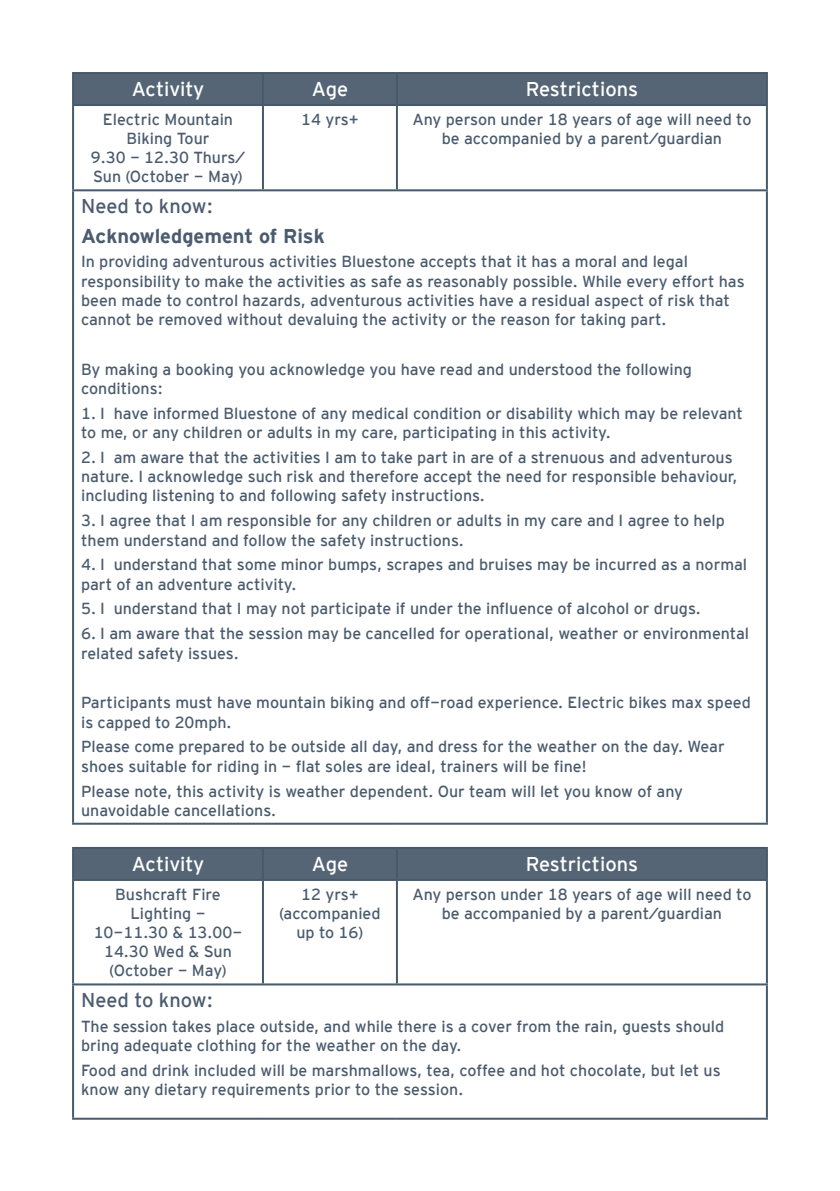
<style>
.page{position:relative;width:840px;height:1191px;background:#fff}
.page>*{position:absolute;margin:0;border:0;box-sizing:border-box;transform-origin:0 0}
.t1{font:20px "Interstate Mono";color:#fff}
.t2{font:20px "Interstate Mono";color:#4b5c6e}
.t3{font:700 20px "Interstate Mono";color:#4b5c6e}
.t4{font:16px/19.2px "Interstate Mono";color:#4b5c6e}
</style>
<div class="page">
<div style="left:74px;top:74px;width:691px;height:30px;background:#556576"></div>
<hr style="left:72px;top:72px;width:191px;height:2px;background:#465a6c">
<hr style="left:72px;top:74px;width:2px;height:30px;background:#465a6c">
<hr style="left:263px;top:72px;width:133px;height:2px;background:#465a6c">
<hr style="left:262px;top:74px;width:2px;height:30px;background:#465a6c">
<hr style="left:396px;top:72px;width:371px;height:2px;background:#465a6c">
<hr style="left:395px;top:74px;width:2px;height:30px;background:#465a6c">
<hr style="left:765px;top:74px;width:2px;height:30px;background:#465a6c">
<hr style="left:72px;top:104px;width:191px;height:2px;background:#465a6c">
<hr style="left:72px;top:106px;width:2px;height:83px;background:#465a6c">
<hr style="left:263px;top:104px;width:133px;height:2px;background:#465a6c">
<hr style="left:262px;top:106px;width:2px;height:83px;background:#465a6c">
<hr style="left:396px;top:104px;width:371px;height:2px;background:#465a6c">
<hr style="left:395px;top:106px;width:2px;height:83px;background:#465a6c">
<hr style="left:765px;top:106px;width:2px;height:83px;background:#465a6c">
<hr style="left:72px;top:189px;width:191px;height:2px;background:#465a6c">
<hr style="left:72px;top:191px;width:2px;height:631px;background:#465a6c">
<hr style="left:263px;top:189px;width:133px;height:2px;background:#465a6c">
<hr style="left:396px;top:189px;width:371px;height:2px;background:#465a6c">
<hr style="left:765px;top:191px;width:2px;height:631px;background:#465a6c">
<hr style="left:72px;top:822px;width:191px;height:2px;background:#465a6c">
<hr style="left:263px;top:822px;width:133px;height:2px;background:#465a6c">
<hr style="left:396px;top:822px;width:371px;height:2px;background:#465a6c">
<div style="left:74px;top:849px;width:691px;height:30px;background:#556576"></div>
<hr style="left:72px;top:847px;width:191px;height:2px;background:#465a6c">
<hr style="left:72px;top:849px;width:2px;height:30px;background:#465a6c">
<hr style="left:263px;top:847px;width:133px;height:2px;background:#465a6c">
<hr style="left:262px;top:849px;width:2px;height:30px;background:#465a6c">
<hr style="left:396px;top:847px;width:371px;height:2px;background:#465a6c">
<hr style="left:395px;top:849px;width:2px;height:30px;background:#465a6c">
<hr style="left:765px;top:849px;width:2px;height:30px;background:#465a6c">
<hr style="left:72px;top:879px;width:191px;height:2px;background:#465a6c">
<hr style="left:72px;top:881px;width:2px;height:102px;background:#465a6c">
<hr style="left:263px;top:879px;width:133px;height:2px;background:#465a6c">
<hr style="left:262px;top:881px;width:2px;height:102px;background:#465a6c">
<hr style="left:396px;top:879px;width:371px;height:2px;background:#465a6c">
<hr style="left:395px;top:881px;width:2px;height:102px;background:#465a6c">
<hr style="left:765px;top:881px;width:2px;height:102px;background:#465a6c">
<hr style="left:72px;top:983px;width:191px;height:2px;background:#465a6c">
<hr style="left:72px;top:985px;width:2px;height:132px;background:#465a6c">
<hr style="left:263px;top:983px;width:133px;height:2px;background:#465a6c">
<hr style="left:396px;top:983px;width:371px;height:2px;background:#465a6c">
<hr style="left:765px;top:985px;width:2px;height:132px;background:#465a6c">
<hr style="left:72px;top:1117px;width:191px;height:2px;background:#465a6c">
<hr style="left:263px;top:1117px;width:133px;height:2px;background:#465a6c">
<hr style="left:396px;top:1117px;width:371px;height:2px;background:#465a6c">
<p class="t1" style="left:132px;top:78px;width:74px">Activity</p>
<p class="t1" style="left:311px;top:78px;width:38px">Age</p>
<p class="t1" style="left:525px;top:78px;width:114px">Restrictions</p>
<p class="t4" style="left:103px;top:109px;width:131px;text-align:center">Electric Mountain<br>Biking Tour</p>
<p class="t4" style="left:91px;top:148px;width:155px">9.30 - 12.30 Thurs/<br>Sun (October - May)</p>
<p class="t4" style="left:301px;top:109px;width:59px">14 yrs+</p>
<p class="t4" style="left:412px;top:109px;width:340px;text-align:center">Any person under 18 years of age will need to be accompanied by a parent/guardian</p>
<p class="t2" style="left:81px;top:195px;width:133px">Need to know:</p>
<p class="t3" style="left:81px;top:224px;width:245px">Acknowledgement of Risk</p>
<p class="t4" style="left:81px;top:252px;width:664px">In providing adventurous activities Bluestone accepts that it has a moral and legal responsibility to make the activities as safe as reasonably possible. While every effort has been made to control hazards, adventurous activities have a residual aspect of risk that cannot be removed without devaluing the activity or the reason for taking part.</p>
<p class="t4" style="left:81px;top:359px;width:612px">By making a booking you acknowledge you have read and understood the following conditions:</p>
<p class="t4" style="left:81px;top:403px;width:663px">1. I have informed Bluestone of any medical condition or disability which may be relevant to me, or any children or adults in my care, participating in this activity.</p>
<p class="t4" style="left:81px;top:448px;width:657px">2. I am aware that the activities I am to take part in are of a strenuous and adventurous nature. I acknowledge such risk and therefore accept the need for responsible behaviour, including listening to and following safety instructions.</p>
<p class="t4" style="left:81px;top:511px;width:645px">3. I agree that I am responsible for any children or adults in my care and I agree to help them understand and follow the safety instructions.</p>
<p class="t4" style="left:81px;top:555px;width:667px">4. I understand that some minor bumps, scrapes and bruises may be incurred as a normal part of an adventure activity.</p>
<p class="t4" style="left:81px;top:599px;width:620px">5. I understand that I may not participate if under the influence of alcohol or drugs.</p>
<p class="t4" style="left:81px;top:624px;width:669px">6. I am aware that the session may be cancelled for operational, weather or environmental related safety issues.</p>
<p class="t4" style="left:81px;top:693px;width:671px">Participants must have mountain biking and off-road experience. Electric bikes max speed is capped to 20mph.</p>
<p class="t4" style="left:81px;top:737px;width:644px">Please come prepared to be outside all day, and dress for the weather on the day. Wear shoes suitable for riding in - flat soles are ideal, trainers will be fine!</p>
<p class="t4" style="left:81px;top:781px;width:603px">Please note, this activity is weather dependent. Our team will let you know of any unavoidable cancellations.</p>
<p class="t1" style="left:132px;top:853px;width:74px">Activity</p>
<p class="t1" style="left:311px;top:853px;width:38px">Age</p>
<p class="t1" style="left:525px;top:853px;width:114px">Restrictions</p>
<p class="t4" style="left:94px;top:884px;width:150px;text-align:center">Bushcraft Fire<br>Lighting -<br>10-11.30 &amp; 13.00-<br>14.30 Wed &amp; Sun (October - May)</p>
<p class="t4" style="left:301px;top:884px;width:59px">12 yrs+</p>
<p class="t4" style="left:412px;top:884px;width:340px;text-align:center">Any person under 18 years of age will need to be accompanied by a parent/guardian</p>
<p class="t4" style="left:279px;top:903px;width:103px;text-align:center">(accompanied up to 16)</p>
<p class="t2" style="left:81px;top:988px;width:133px">Need to know:</p>
<p class="t4" style="left:81px;top:1016px;width:644px">The session takes place outside, and while there is a cover from the rain, guests should bring adequate clothing for the weather on the day.</p>
<p class="t4" style="left:81px;top:1060px;width:640px">Food and drink included will be marshmallows, tea, coffee and hot chocolate, but let us know any dietary requirements prior to the session.</p>
</div>
